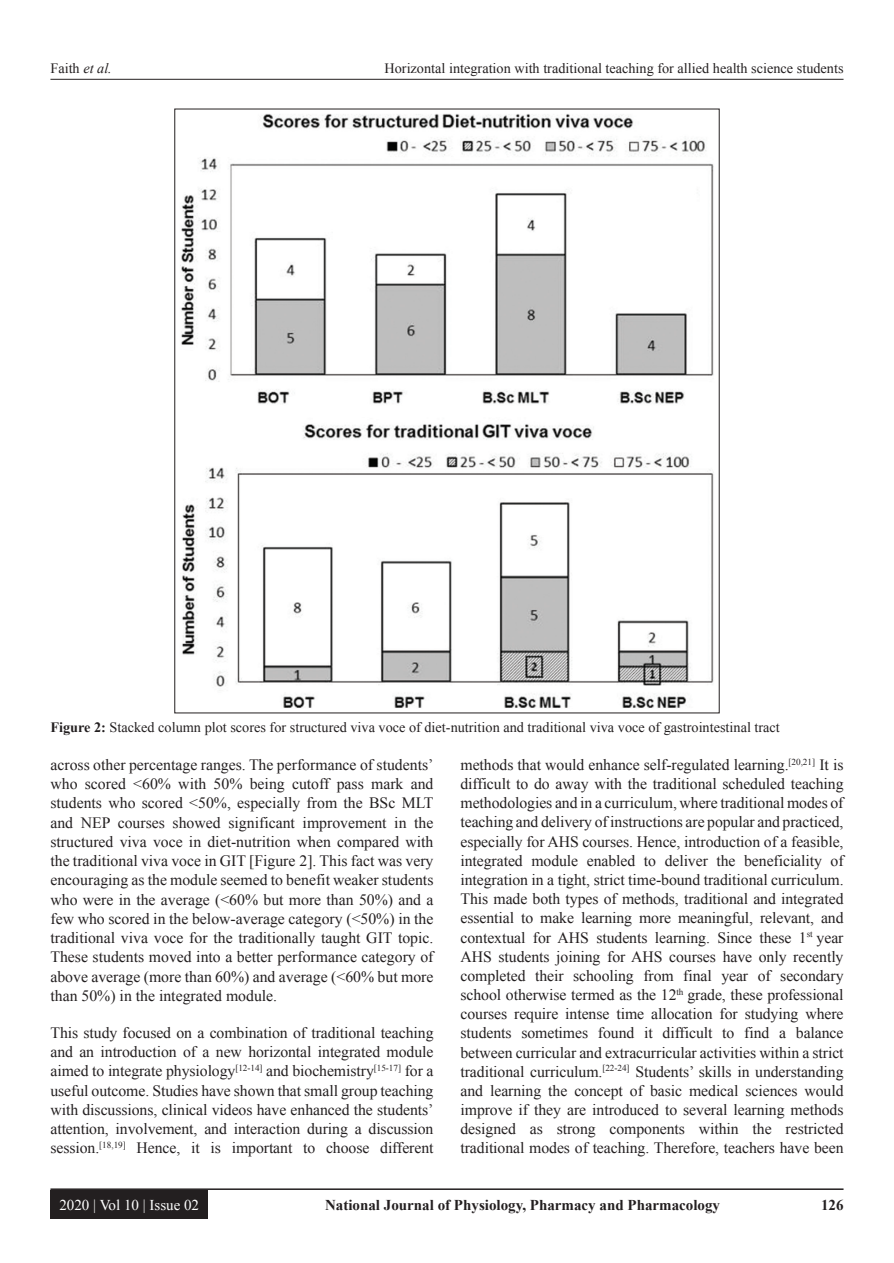
<style>
.page{position:relative;width:894px;height:1263px;background:#fff}
.page>*{position:absolute;margin:0;border:0;box-sizing:border-box;transform-origin:0 0}
.TX{font:15.75px/19.2px "Times New Roman";letter-spacing:-.005em;color:#231f20;text-align:justify}
.t1{font:700 15px "Times New Roman";color:#231f20}
.t2{font:15px "Times New Roman";color:#fff}
.FGC{font:14.25px "Times New Roman";color:#231f20}
.s1{font-style:italic}
.s2{font-weight:700}
</style>
<div class="page">
<hr style="left:50px;top:79px;width:793px;height:1px;background:#231f20">
<hr style="left:50px;top:1188px;width:793px;height:1px;background:#231f20">
<div style="left:50px;top:1190px;width:158px;height:28px;background:#231f20"></div>
<img style="left:180px;top:114px;width:534px;height:594px">
<p class="FGC" style="left:50px;top:58px;width:63px">Faith <span class="s1">et al.</span></p>
<p class="FGC" style="left:384px;top:58px;width:460px">Horizontal integration with traditional teaching for allied health science students</p>
<p class="FGC" style="left:50px;top:717px;width:730px"><span class="s2">Figure 2:</span> Stacked column plot scores for structured viva voce of diet-nutrition and traditional viva voce of gastrointestinal tract</p>
<p class="TX" style="left:50px;top:754px;width:384px">across other percentage ranges. The performance of students’ who scored &lt;60% with 50% being cutoff pass mark and students who scored &lt;50%, especially from the BSc MLT and NEP courses showed significant improvement in the structured viva voce in diet-nutrition when compared with the traditional viva voce in GIT [Figure 2]. This fact was very encouraging as the module seemed to benefit weaker students who were in the average (&lt;60% but more than 50%) and a few who scored in the below-average category (&lt;50%) in the traditional viva voce for the traditionally taught GIT topic.<br>These students moved into a better performance category of above average (more than 60%) and average (&lt;60% but more than 50%) in the integrated module.</p>
<p class="TX" style="left:50px;top:1022px;width:384px">This study focused on a combination of traditional teaching and an introduction of a new horizontal integrated module aimed to integrate physiology<sup>[12-14]</sup> and biochemistry<sup>[15-17]</sup> for a useful outcome. Studies have shown that small group teaching with discussions, clinical videos have enhanced the students’ attention, involvement, and interaction during a discussion session.<sup>[18,19]</sup> Hence, it is important to choose different</p>
<p class="TX" style="left:460px;top:754px;width:384px">methods that would enhance self-regulated learning.<sup>[20,21]</sup> It is difficult to do away with the traditional scheduled teaching methodologies and in a curriculum, where traditional modes of teaching and delivery of instructions are popular and practiced, especially for AHS courses. Hence, introduction of a feasible, integrated module enabled to deliver the beneficiality of integration in a tight, strict time-bound traditional curriculum.<br>This made both types of methods, traditional and integrated essential to make learning more meaningful, relevant, and contextual for AHS students learning. Since these 1<sup>st</sup> year AHS students joining for AHS courses have only recently completed their schooling from final year of secondary school otherwise termed as the 12<sup>th</sup> grade, these professional courses require intense time allocation for studying where students sometimes found it difficult to find a balance between curricular and extracurricular activities within a strict traditional curriculum.<sup>[22-24]</sup> Students’ skills in understanding and learning the concept of basic medical sciences would improve if they are introduced to several learning methods designed as strong components within the restricted traditional modes of teaching. Therefore, teachers have been</p>
<p class="t2" style="left:59px;top:1193px;width:141px">2020 | Vol 10 | Issue 02</p>
<p class="t1" style="left:325px;top:1194px;width:396px">National Journal of Physiology, Pharmacy and Pharmacology</p>
<p class="t1" style="left:820px;top:1194px;width:24px">126</p>
</div>
